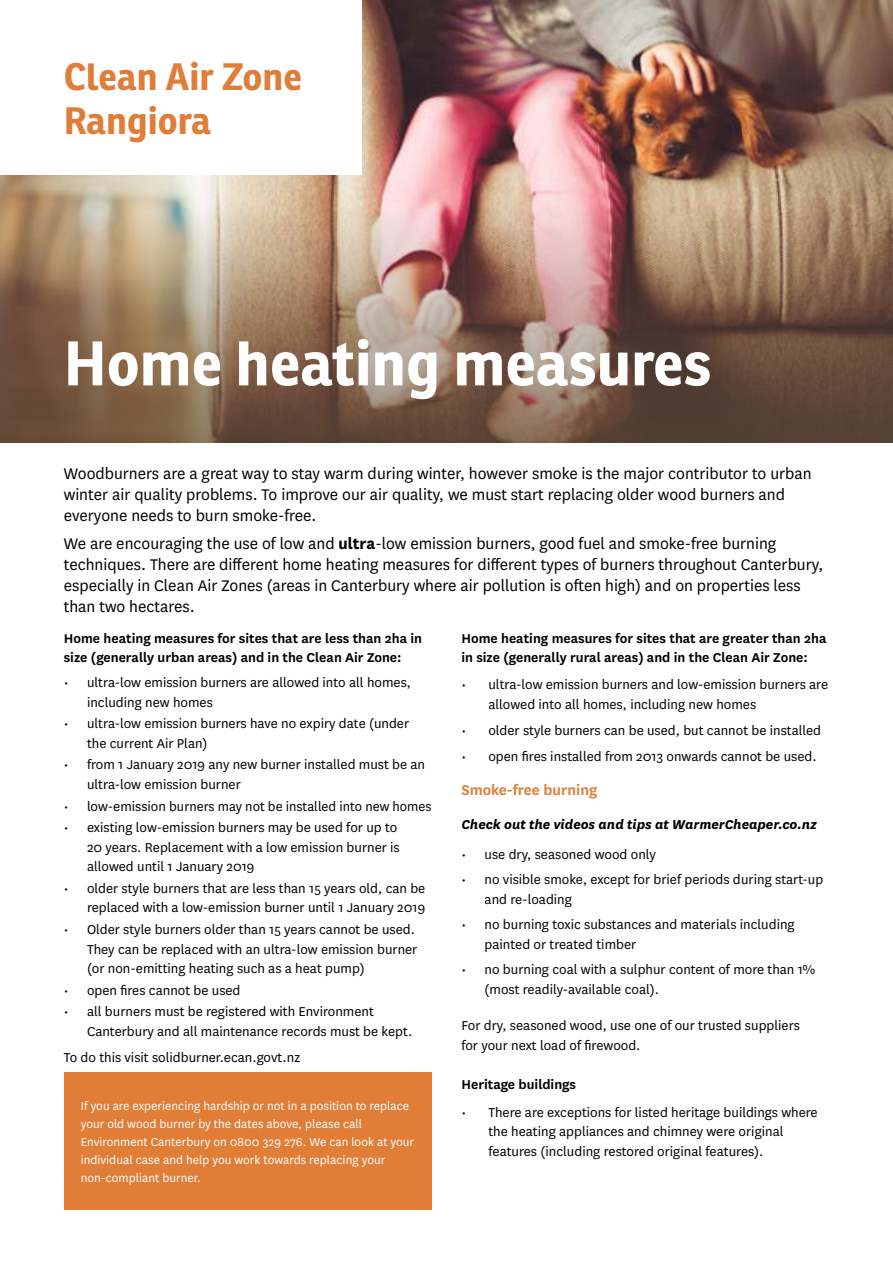
<style>
.page{position:relative;width:893px;height:1263px;background:#fff}
.page>*{position:absolute;margin:0;border:0;box-sizing:border-box;transform-origin:0 0}
.t1{font:700 61.05px "Ronnia";color:#fff}
.t2{font:700 37.05px "Ronnia";color:#e07d39}
.t3{font:700 37.05px "Ronnia";color:#e07d37}
.t4{font:18px/21px "National";color:#000}
.t5{font:600 16.5px "National";color:#e07d37}
.t6{font:15px/19.5px "National";color:#000}
.t7{font:600 15px/19.5px "National";color:#000}
.t8{font:italic 700 15px "National";color:#000}
.t9{font:13.5px/18px "National";color:#fff}
.s1{font-weight:700}
</style>
<div class="page">
<img style="left:0;top:0;width:893px;height:206px">
<img style="left:0;top:206px;width:893px;height:237px">
<div style="left:0;top:0;width:361px;height:175px;background:#fff"></div>
<div style="left:64px;top:1072px;width:368px;height:138px;background:#e07d37"></div>
<h2 class="t2" style="left:64px;top:53px;width:240px">Clean Air Zone</h2>
<h2 class="t3" style="left:64px;top:98px;width:149px">Rangiora</h2>
<h1 class="t1" style="left:64px;top:325px;width:649px">Home heating measures</h1>
<p class="t4" style="left:64px;top:462px;width:749px">Woodburners are a great way to stay warm during winter, however smoke is the major contributor to urban winter air quality problems. To improve our air quality, we must start replacing older wood burners and everyone needs to burn smoke-free.</p>
<p class="t4" style="left:64px;top:532px;width:761px">We are encouraging the use of low and <span class="s1">ultra</span>-low emission burners, good fuel and smoke-free burning techniques. There are different home heating measures for different types of burners throughout Canterbury, especially in Clean Air Zones (areas in Canterbury where air pollution is often high) and on properties less than two hectares.</p>
<p class="t7" style="left:64px;top:627px;width:360px">Home heating measures for sites that are less than 2ha in size (generally urban areas) and in the Clean Air Zone:</p>
<p class="t6" style="left:87px;top:672px;width:326px;text-indent:-23px">• ultra-low emission burners are allowed into all homes, including new homes</p>
<p class="t6" style="left:87px;top:713px;width:324px;text-indent:-23px">• ultra-low emission burners have no expiry date (under the current Air Plan)</p>
<p class="t6" style="left:87px;top:754px;width:340px;text-indent:-23px">• from 1 January 2019 any new burner installed must be an ultra-low emission burner</p>
<p class="t6" style="left:64px;top:796px;width:369px">• low-emission burners may not be installed into new homes</p>
<p class="t6" style="left:87px;top:817px;width:314px;text-indent:-23px">• existing low-emission burners may be used for up to<br>20 years. Replacement with a low emission burner is allowed until 1 January 2019</p>
<p class="t6" style="left:64px;top:878px;width:363px;text-align:right">• older style burners that are less than 15 years old, can be replaced with a low-emission burner until 1 January 2019</p>
<p class="t6" style="left:87px;top:919px;width:332px;text-indent:-23px">• Older style burners older than 15 years cannot be used.<br>They can be replaced with an ultra-low emission burner (or non-emitting heating such as a heat pump)</p>
<p class="t6" style="left:64px;top:980px;width:178px">• open fires cannot be used</p>
<p class="t6" style="left:87px;top:1001px;width:327px;text-indent:-23px">• all burners must be registered with Environment<br>Canterbury and all maintenance records must be kept.</p>
<p class="t6" style="left:64px;top:1047px;width:238px">To do this visit solidburner.ecan.govt.nz</p>
<p class="t9" style="left:81px;top:1096px;width:335px">If you are experiencing hardship or not in a position to replace your old wood burner by the dates above, please call Environment Canterbury on 0800 329 276. We can look at your individual case and help you work towards replacing your non-compliant burner.</p>
<p class="t7" style="left:461px;top:627px;width:367px">Home heating measures for sites that are greater than 2ha in size (generally rural areas) and in the Clean Air Zone:</p>
<p class="t6" style="left:488px;top:674px;width:341px;text-indent:-27px">• ultra-low emission burners and low-emission burners are allowed into all homes, including new homes</p>
<p class="t6" style="left:461px;top:720px;width:361px">• older style burners can be used, but cannot be installed</p>
<p class="t6" style="left:461px;top:746px;width:357px">• open fires installed from 2013 onwards cannot be used.</p>
<p class="t5" style="left:461px;top:779px;width:137px">Smoke-free burning</p>
<p class="t8" style="left:461px;top:814px;width:357px">Check out the videos and tips at WarmerCheaper.co.nz</p>
<p class="t6" style="left:461px;top:844px;width:196px">• use dry, seasoned wood only</p>
<p class="t6" style="left:485px;top:869px;width:340px;text-indent:-23px">• no visible smoke, except for brief periods during start-up and re-loading</p>
<p class="t6" style="left:485px;top:914px;width:312px;text-indent:-23px">• no burning toxic substances and materials including painted or treated timber</p>
<p class="t6" style="left:485px;top:959px;width:332px;text-indent:-23px">• no burning coal with a sulphur content of more than 1% (most readily-available coal).</p>
<p class="t6" style="left:461px;top:1015px;width:340px">For dry, seasoned wood, use one of our trusted suppliers for your next load of firewood.</p>
<p class="t7" style="left:461px;top:1073px;width:116px">Heritage buildings</p>
<p class="t6" style="left:488px;top:1101px;width:331px;text-indent:-27px">• There are exceptions for listed heritage buildings where the heating appliances and chimney were original features (including restored original features).</p>
</div>
